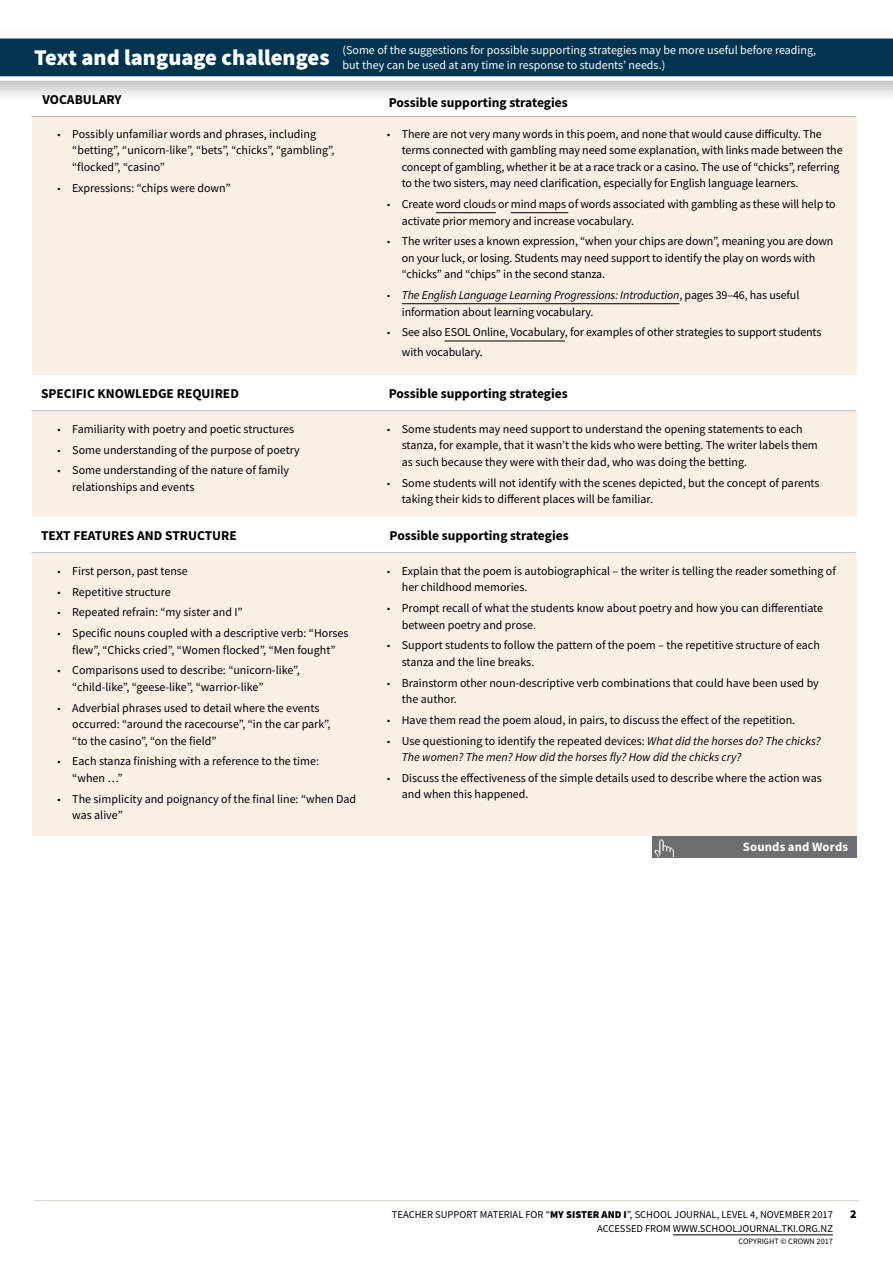
<style>
.page{position:relative;width:893px;height:1263px;background:#fff}
.page>*{position:absolute;margin:0;border:0;box-sizing:border-box;transform-origin:0 0}
.t1{font:900 22.5px "Source Sans Pro";color:#fff}
.t2{font:700 13.5px "Source Sans Pro";color:#000}
.t3{font:700 12.75px "Source Sans Pro";letter-spacing:.015em;color:#fff}
.t4{font:12px/16.5px "Source Sans Pro";color:#000}
.t5{font:12px/15px "Source Sans Pro";color:#fff}
.t6{font:italic 12px/16.5px "Source Sans Pro";color:#000}
.t7{font:900 12px "Source Sans Pro";color:#000}
.t8{font:10.5px/13.5px "Source Sans Pro";color:#000;text-align:right}
.t9{font:8.25px "Source Sans Pro";color:#000}
.s1{font-style:italic}
.s2{font-style:normal}
.s3{font-weight:900}
</style>
<div class="page">
<div style="left:32px;top:57px;width:825px;height:779px;background:#f8f0e4"></div>
<div style="left:31px;top:81px;width:827px;height:36px;background:#fff"></div>
<hr style="left:31px;top:116px;width:825px;height:1px;background:#b1b4b6">
<div style="left:31px;top:375px;width:827px;height:36px;background:#fff"></div>
<hr style="left:31px;top:410px;width:825px;height:1px;background:#b1b4b6">
<div style="left:669px;top:836px;width:188px;height:21px;background:#6d6e71"></div>
<div style="left:653px;top:836px;width:26px;height:21px;background:#6d6e71"></div>
<svg style="left:655px;top:839px;width:19px;height:18px"></svg>
<hr style="left:34px;top:1200px;width:825px;height:1px;background:#d6d1c8">
<hr style="left:673px;top:1234px;width:160px;height:1px;background:#000">
<hr style="left:436px;top:212px;width:60px;height:1px;background:#000">
<hr style="left:511px;top:212px;width:57px;height:1px;background:#000">
<hr style="left:402px;top:303px;width:277px;height:1px;background:#000">
<hr style="left:444px;top:341px;width:121px;height:1px;background:#000">
<div style="left:0;top:28px;width:893px;height:75px;background:#000;opacity:.25"></div>
<svg style="left:0;top:34px;width:893px;height:47px"></svg>
<div style="left:31px;top:517px;width:827px;height:36px;background:#fff"></div>
<hr style="left:31px;top:552px;width:825px;height:1px;background:#b1b4b6">
<h1 class="t1" style="left:34px;top:42px;width:297px">Text and language challenges</h1>
<p class="t5" style="left:342px;top:43px;width:475px">(Some of the suggestions for possible supporting strategies may be more useful before reading, but they can be used at any time in response to students’ needs.)</p>
<p class="t2" style="left:43px;top:90px;width:81px">VOCABULARY</p>
<p class="t4" style="left:72px;top:126px;width:264px;text-indent:-17px">▪ Possibly unfamiliar words and phrases, including “betting”, “unicorn-like”, “bets”, “chicks”, “gambling”, “flocked”, “casino”</p>
<p class="t4" style="left:55px;top:179px;width:177px">▪ Expressions: “chips were down”</p>
<p class="t2" style="left:41px;top:385px;width:199px">SPECIFIC KNOWLEDGE REQUIRED</p>
<p class="t4" style="left:55px;top:421px;width:240px">▪ Familiarity with poetry and poetic structures</p>
<p class="t4" style="left:55px;top:441px;width:246px">▪ Some understanding of the purpose of poetry</p>
<p class="t4" style="left:72px;top:462px;width:218px;text-indent:-17px">▪ Some understanding of the nature of family relationships and events</p>
<p class="t2" style="left:389px;top:93px;width:181px">Possible supporting strategies</p>
<p class="t4" style="left:402px;top:126px;width:442px;text-indent:-17px">▪ There are not very many words in this poem, and none that would cause difficulty. The terms connected with gambling may need some explanation, with links made between the concept of gambling, whether it be at a race track or a casino. The use of “chicks”, referring to the two sisters, may need clarification, especially for English language learners.</p>
<p class="t4" style="left:402px;top:196px;width:435px;text-indent:-17px">▪ Create word clouds or mind maps of words associated with gambling as these will help to activate prior memory and increase vocabulary.</p>
<p class="t4" style="left:402px;top:233px;width:433px;text-indent:-17px">▪ The writer uses a known expression, “when your chips are down”, meaning you are down on your luck, or losing. Students may need support to identify the play on words with “chicks” and “chips” in the second stanza.</p>
<p class="t4" style="left:402px;top:287px;width:399px;text-indent:-17px">▪ <span class="s1">The English Language Learning Progressions: Introduction</span>, pages 39–46, has useful information about learning vocabulary.</p>
<p class="t4" style="left:402px;top:323px;width:421px;line-height:19.5px;text-indent:-17px">▪ See also ESOL Online, Vocabulary, for examples of other strategies to support students with vocabulary.</p>
<p class="t2" style="left:389px;top:385px;width:181px">Possible supporting strategies</p>
<p class="t4" style="left:402px;top:421px;width:418px;text-indent:-17px">▪ Some students may need support to understand the opening statements to each stanza, for example, that it wasn’t the kids who were betting. The writer labels them as such because they were with their dad, who was doing the betting.</p>
<p class="t4" style="left:402px;top:474px;width:419px;text-indent:-17px">▪ Some students will not identify with the scenes depicted, but the concept of parents taking their kids to different places will be familiar.</p>
<p class="t2" style="left:41px;top:526px;width:197px">TEXT FEATURES AND STRUCTURE</p>
<p class="t2" style="left:390px;top:526px;width:181px">Possible supporting strategies</p>
<p class="t4" style="left:55px;top:563px;width:134px">▪ First person, past tense</p>
<p class="t4" style="left:55px;top:583px;width:117px">▪ Repetitive structure</p>
<p class="t4" style="left:55px;top:604px;width:189px">▪ Repeated refrain: “my sister and I”</p>
<p class="t4" style="left:55px;top:625px;width:295px;text-align:center">▪ Specific nouns coupled with a descriptive verb: “Horses flew”, “Chicks cried”, “Women flocked”, “Men fought”</p>
<p class="t4" style="left:72px;top:662px;width:229px;text-indent:-17px">▪ Comparisons used to describe: “unicorn-like”, “child-like”, “geese-like”, “warrior-like”</p>
<p class="t4" style="left:72px;top:699px;width:260px;text-indent:-17px">▪ Adverbial phrases used to detail where the events occurred: “around the racecourse”, “in the car park”, “to the casino”, “on the field”</p>
<p class="t4" style="left:72px;top:753px;width:248px;text-indent:-17px">▪ Each stanza finishing with a reference to the time: “when …”</p>
<p class="t4" style="left:72px;top:790px;width:286px;text-indent:-17px">▪ The simplicity and poignancy of the final line: “when Dad was alive”</p>
<p class="t4" style="left:402px;top:562px;width:436px;text-indent:-17px">▪ Explain that the poem is autobiographical – the writer is telling the reader something of her childhood memories.</p>
<p class="t4" style="left:402px;top:600px;width:423px;text-indent:-17px">▪ Prompt recall of what the students know about poetry and how you can differentiate between poetry and prose.</p>
<p class="t4" style="left:402px;top:637px;width:420px;text-indent:-17px">▪ Support students to follow the pattern of the poem – the repetitive structure of each stanza and the line breaks.</p>
<p class="t4" style="left:402px;top:674px;width:419px;text-indent:-17px">▪ Brainstorm other noun-descriptive verb combinations that could have been used by the author.</p>
<p class="t4" style="left:385px;top:711px;width:412px">▪ Have them read the poem aloud, in pairs, to discuss the effect of the repetition.</p>
<p class="t6" style="left:402px;top:732px;width:420px;text-indent:-17px">▪ <span class="s2">Use questioning to identify the repeated devices:</span> What did the horses do? The chicks?<br>The women? The men? How did the horses fly? How did the chicks cry?</p>
<p class="t4" style="left:402px;top:769px;width:421px;text-indent:-17px">▪ Discuss the effectiveness of the simple details used to describe where the action was and when this happened.</p>
<p class="t3" style="left:743px;top:838px;width:107px">Sounds and Words</p>
<p class="t8" style="left:392px;top:1208px;width:443px">TEACHER SUPPORT MATERIAL FOR “<span class="s3">MY SISTER AND I</span>”, SCHOOL JOURNAL, LEVEL 4, NOVEMBER 2017<br>ACCESSED FROM WWW.SCHOOLJOURNAL.TKI.ORG.NZ</p>
<p class="t9" style="left:739px;top:1236px;width:96px">COPYRIGHT © CROWN 2017</p>
<p class="t7" style="left:850px;top:1206px;width:8px">2</p>
</div>
